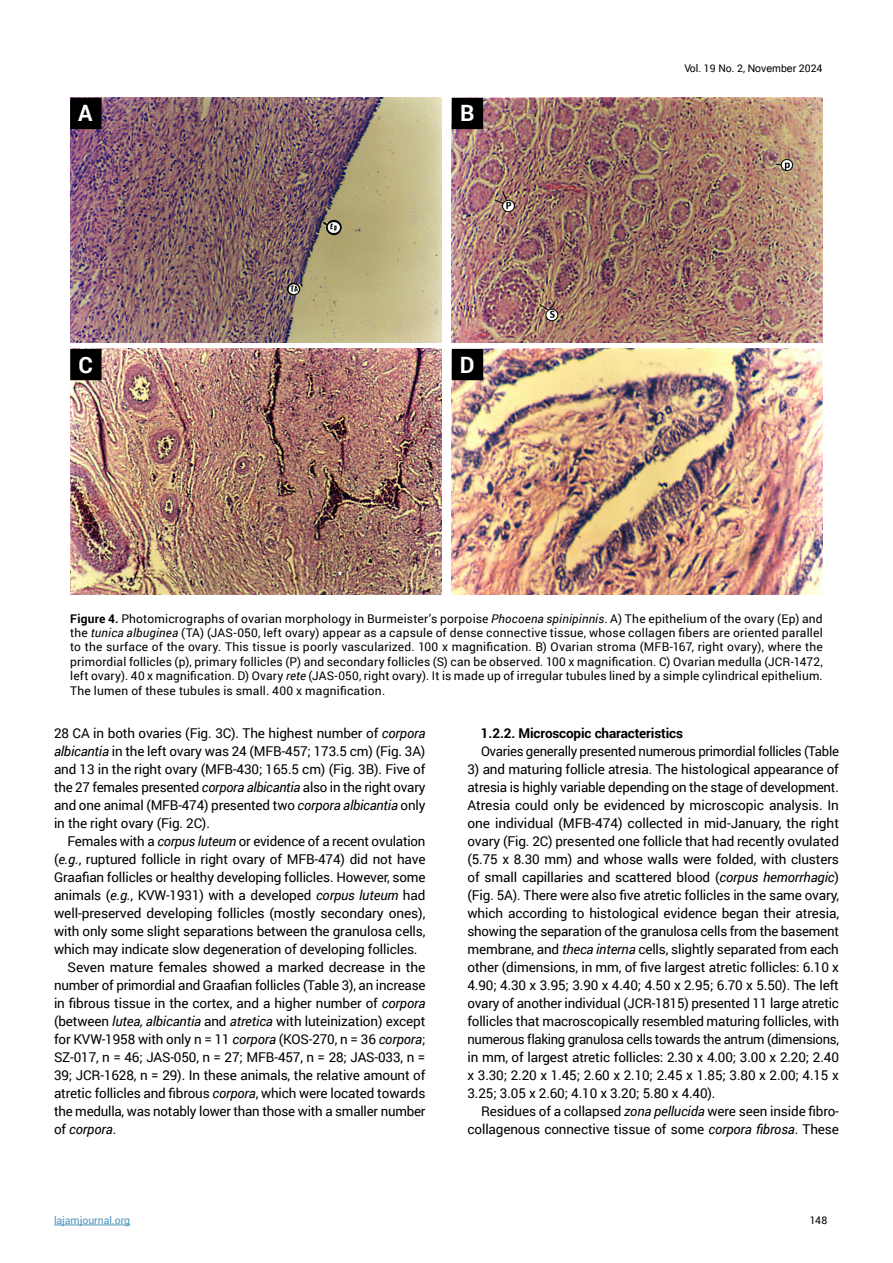
<style>
.page{position:relative;width:893px;height:1263px;background:#fff}
.page>*{position:absolute;margin:0;border:0;box-sizing:border-box;transform-origin:0 0}
.t1{font:700 22.5px "Roboto";color:#fff}
.Princ{font:13.5px/18px "Roboto";letter-spacing:-.01em;color:#000;text-align:justify}
.Princ-2{font:700 13.5px "Roboto";letter-spacing:-.01em;color:#000}
._8pt_just{font:12px/14.4px "Roboto";letter-spacing:.015em;color:#000;text-align:justify}
.t2{font:10.5px "Roboto";color:#000}
.t3{font:10.5px "Roboto";letter-spacing:-.005em;color:#4e97bd}
.s1{font-family:"Arial"}
.s2{font-weight:700}
.s3{font-style:italic}
</style>
<div class="page">
<hr style="left:54px;top:1225px;width:76px;height:1px;background:#4e97bd">
<img style="left:70px;top:97px;width:372px;height:246px">
<img style="left:451px;top:97px;width:372px;height:246px">
<img style="left:70px;top:349px;width:372px;height:246px">
<img style="left:451px;top:349px;width:372px;height:246px">
<div style="left:71px;top:99px;width:30px;height:29px;background:#000"></div>
<div style="left:70px;top:98px;width:32px;height:31px;border:2px solid #000"></div>
<div style="left:453px;top:99px;width:29px;height:29px;background:#000"></div>
<div style="left:452px;top:98px;width:31px;height:31px;border:2px solid #000"></div>
<div style="left:71px;top:350px;width:30px;height:29px;background:#000"></div>
<div style="left:70px;top:349px;width:32px;height:31px;border:2px solid #000"></div>
<div style="left:453px;top:350px;width:29px;height:29px;background:#000"></div>
<div style="left:452px;top:349px;width:31px;height:31px;border:2px solid #000"></div>
<p class="t1" style="left:78px;top:97px;width:16px">A</p>
<p class="t1" style="left:460px;top:98px;width:16px">B</p>
<p class="t1" style="left:79px;top:349px;width:16px">C</p>
<p class="t1" style="left:460px;top:349px;width:16px">D</p>
<p class="t2" style="left:684px;top:61px;width:140px">Vol. 19 No. 2, <span class="s1">Novembe</span>r 2024</p>
<p class="_8pt_just" style="left:70px;top:611px;width:754px"><span class="s2">Figure 4.</span> Photomicrographs of ovarian morphology in Burmeister’s porpoise <span class="s3">Phocoena spinipinnis</span>. A) The epithelium of the ovary (Ep) and the <span class="s3">tunica albuginea</span> (TA) (JAS-050, left ovary) appear as a capsule of dense connective tissue, whose collagen fibers are oriented parallel to the surface of the ovary. This tissue is poorly vascularized. 100 x magnification. B) Ovarian stroma (MFB-167, right ovary), where the primordial follicles (p), primary follicles (P) and secondary follicles (S) can be observed. 100 x magnification. C) Ovarian medulla (JCR-1472, left ovary). 40 x magnification. D) Ovary <span class="s3">rete</span> (JAS-050, right ovary). It is made up of irregular tubules lined by a simple cylindrical epithelium.<br>The lumen of these tubules is small. 400 x magnification.</p>
<p class="Princ" style="left:54px;top:724px;width:373px">28 CA in both ovaries (Fig. 3C). The highest number of <span class="s3">corpora albicantia</span> in the left ovary was 24 (MFB-457; 173.5 cm) (Fig. 3A) and 13 in the right ovary (MFB-430; 165.5 cm) (Fig. 3B). Five of the 27 females presented <span class="s3">corpora albicantia</span> also in the right ovary and one animal (MFB-474) presented two <span class="s3">corpora albicantia</span> only in the right ovary (Fig. 2C).</p>
<p class="Princ" style="left:54px;top:832px;width:373px;text-indent:14px">Females with a <span class="s3">corpus luteum</span> or evidence of a recent ovulation (<span class="s3">e.g.</span>, ruptured follicle in right ovary of MFB-474) did not have Graafian follicles or healthy developing follicles. However, some animals (<span class="s3">e.g.</span>, KVW-1931) with a developed <span class="s3">corpus luteum</span> had well-preserved developing follicles (mostly secondary ones), with only some slight separations between the granulosa cells, which may indicate slow degeneration of developing follicles.</p>
<p class="Princ" style="left:54px;top:958px;width:373px;text-indent:14px">Seven mature females showed a marked decrease in the number of primordial and Graafian follicles (Table 3), an increase in fibrous tissue in the cortex, and a higher number of <span class="s3">corpora </span>(between <span class="s3">lutea, albicantia</span> and <span class="s3">atretica</span> with luteinization) except for KVW-1958 with only n = 11 <span class="s3">corpora</span> (KOS-270, n = 36 <span class="s3">corpora</span>; SZ-017, n = 46; JAS-050, n = 27; MFB-457, n = 28; JAS-033, n = 39; JCR-1628, n = 29). In these animals, the relative amount of atretic follicles and fibrous <span class="s3">corpora</span>, which were located towards the medulla, was notably lower than those with a smaller number of <span class="s3">corpora</span>.</p>
<p class="t3" style="left:54px;top:1213px;width:78px">lajamjournal.org</p>
<p class="Princ-2" style="left:481px;top:724px;width:204px">1.2.2. Microscopic characteristics</p>
<p class="Princ" style="left:481px;top:742px;width:359px">Ovaries generally presented numerous primordial follicles (Table</p>
<p class="Princ" style="left:467px;top:760px;width:373px">3) and maturing follicle atresia. The histological appearance of atresia is highly variable depending on the stage of development.<br>Atresia could only be evidenced by microscopic analysis. In one individual (MFB-474) collected in mid-January, the right ovary (Fig. 2C) presented one follicle that had recently ovulated (5.75 x 8.30 mm) and whose walls were folded, with clusters of small capillaries and scattered blood (<span class="s3">corpus hemorrhagic</span>) (Fig. 5A). There were also five atretic follicles in the same ovary, which according to histological evidence began their atresia, showing the separation of the granulosa cells from the basement membrane, and <span class="s3">theca interna</span> cells, slightly separated from each other (dimensions, in mm, of five largest atretic follicles: 6.10 x 4.90; 4.30 x 3.95; 3.90 x 4.40; 4.50 x 2.95; 6.70 x 5.50). The left ovary of another individual (JCR-1815) presented 11 large atretic follicles that macroscopically resembled maturing follicles, with numerous flaking granulosa cells towards the antrum (dimensions, in mm, of largest atretic follicles: 2.30 x 4.00; 3.00 x 2.20; 2.40 x 3.30; 2.20 x 1.45; 2.60 x 2.10; 2.45 x 1.85; 3.80 x 2.00; 4.15 x 3.25; 3.05 x 2.60; 4.10 x 3.20; 5.80 x 4.40).</p>
<p class="Princ" style="left:467px;top:1102px;width:373px;text-align:right">Residues of a collapsed <span class="s3">zona pellucida</span> were seen inside fibro&shy;collagenous connective tissue of some <span class="s3">corpora fibrosa</span>. These</p>
<p class="t2" style="left:810px;top:1213px;width:19px">148</p>
</div>
